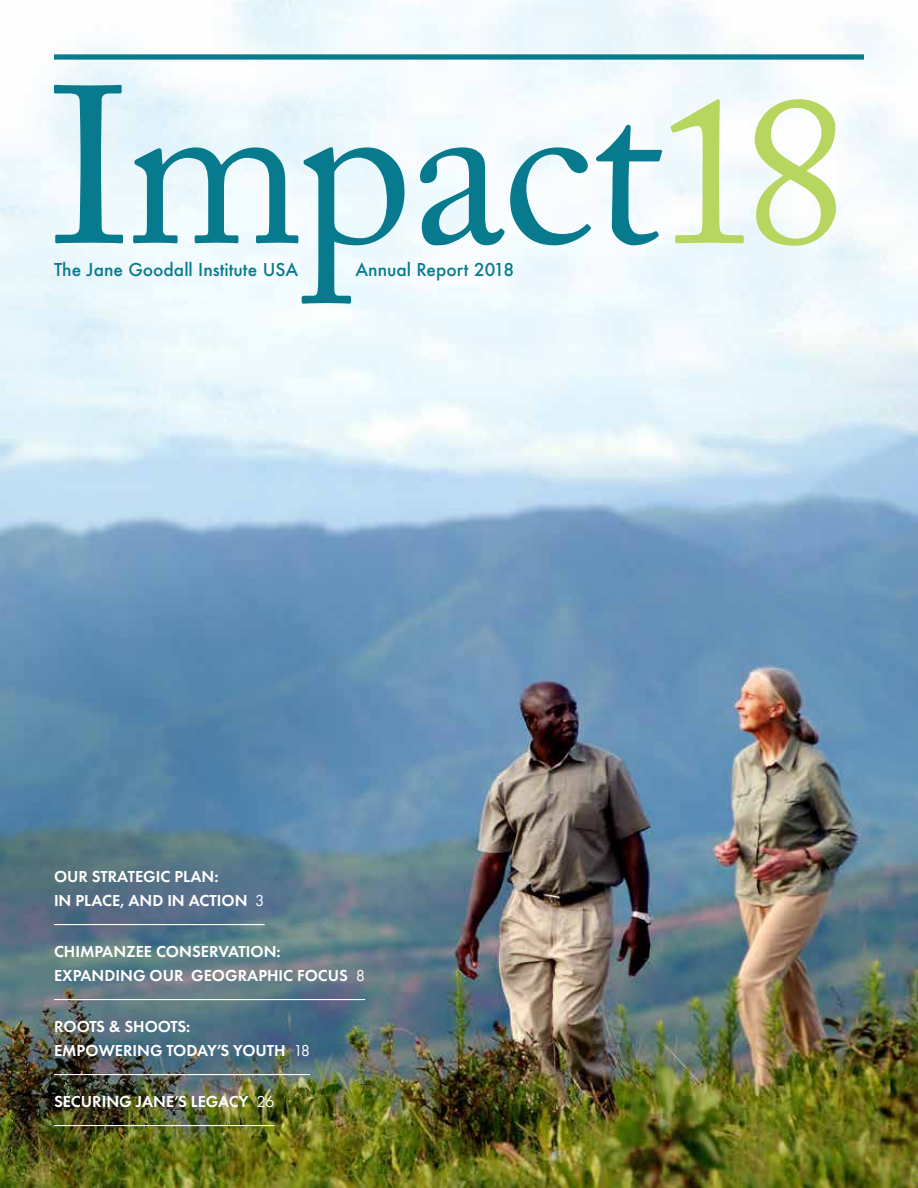
<style>
.page{position:relative;width:918px;height:1188px;background:#fff}
.page>*{position:absolute;margin:0;border:0;box-sizing:border-box;transform-origin:0 0}
.t1{font:222px "Adobe Caslon Pro";letter-spacing:-.015em;color:#087a8e}
.t2{font:500 17.25px "Futura";color:#087a8e}
.t3{font:600 16.5px/24px "Futura PT";color:#fff}
.s1{font-size:210px;color:#b7d660}
.s2{font-weight:400}
</style>
<div class="page">
<img style="left:0;top:0;width:918px;height:1188px">
<hr style="left:54px;top:924px;width:211px;height:1px;background:#fff">
<hr style="left:54px;top:999px;width:311px;height:1px;background:#fff">
<hr style="left:54px;top:1074px;width:256px;height:1px;background:#fff">
<hr style="left:54px;top:1125px;width:220px;height:1px;background:#fff">
<div style="left:54px;top:54px;width:810px;height:6px;background:#087a8e"></div>
<h1 class="t1" style="left:50px;top:36px;width:799px">Impact<span class="s1">18</span></h1>
<p class="t2" style="left:54px;top:257px;width:246px">The Jane Goodall Institute USA</p>
<p class="t2" style="left:356px;top:257px;width:160px">Annual Report 2018</p>
<p class="t3" style="left:54px;top:864px;width:212px">OUR STRATEGIC PLAN:<br>IN PLACE, AND IN ACTION <span class="s2">3</span></p>
<p class="t3" style="left:54px;top:939px;width:313px">CHIMPANZEE CONSERVATION:<br>EXPANDING OUR GEOGRAPHIC FOCUS <span class="s2">8</span></p>
<p class="t3" style="left:54px;top:1014px;width:258px">ROOTS &amp; SHOOTS:<br>EMPOWERING TODAY’S YOUTH <span class="s2">18</span></p>
<p class="t3" style="left:54px;top:1089px;width:222px">SECURING JANE’S LEGACY <span class="s2">26</span></p>
</div>
